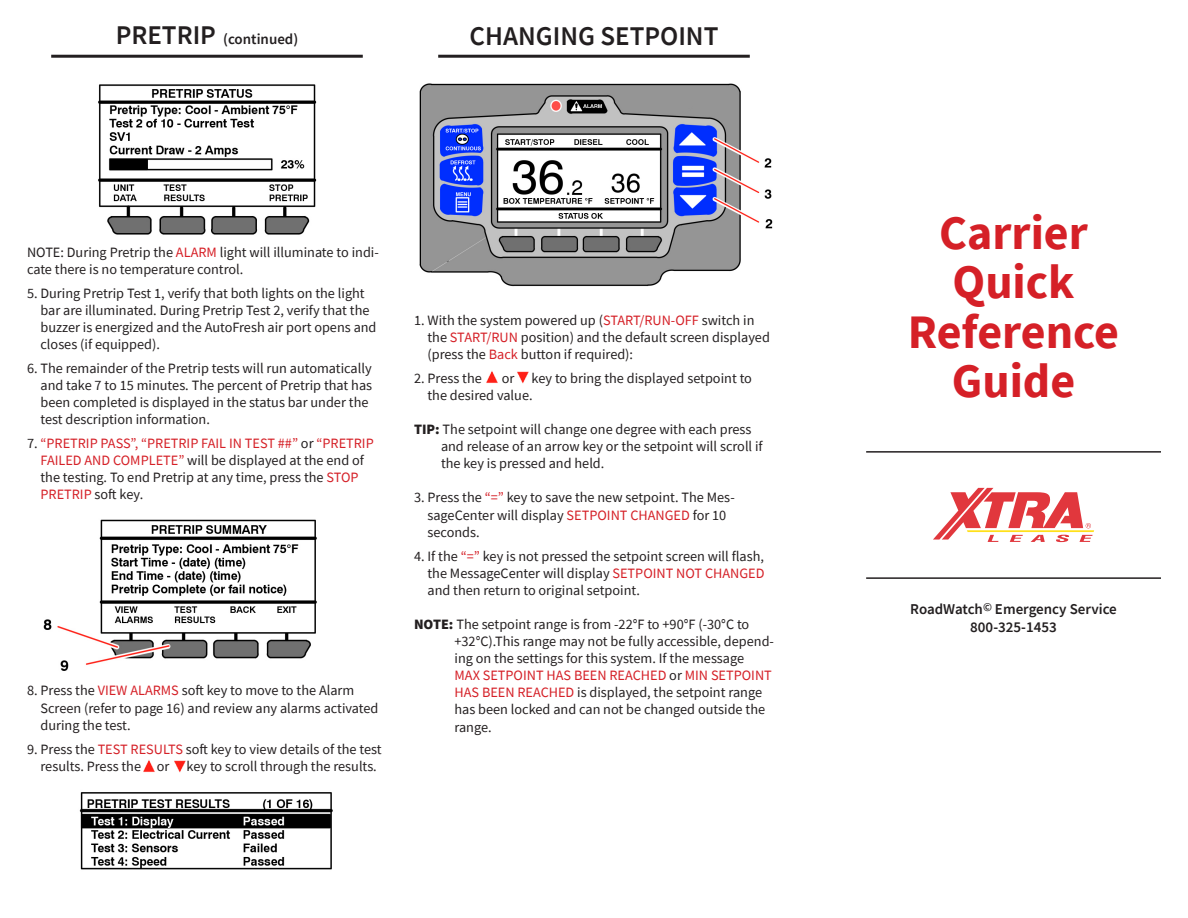
<style>
.page{position:relative;width:1188px;height:918px;background:#fff}
.page>*{position:absolute;margin:0;border:0;box-sizing:border-box;transform-origin:0 0}
.t1{font:700 48px "Source Sans Pro";color:#d52027}
.t2{font:600 27px "Source Sans Pro";color:#231f20}
.t3{font:600 15px "Source Sans Pro";color:#231f20}
.t4{font:14.25px/17.1px "Source Sans Pro";color:#231f20}
.s1{font-size:27px}
.s2{color:#d62027}
.s3{color:#d52027}
.s4{font-weight:900}
</style>
<div class="page">
<svg style="left:933px;top:488px;width:161px;height:54px"></svg>
<img style="left:98px;top:84px;width:219px;height:151px">
<img style="left:43px;top:519px;width:274px;height:152px">
<img style="left:79px;top:792px;width:254px;height:78px">
<img style="left:419px;top:83px;width:354px;height:204px">
<hr style="left:866px;top:451px;width:295px;height:2px;background:#231f20">
<img style="left:517px;top:371px;width:12px;height:13px">
<svg style="left:486px;top:371px;width:12px;height:12px"></svg>
<svg style="left:174px;top:760px;width:12px;height:12px"></svg>
<svg style="left:143px;top:760px;width:12px;height:12px"></svg>
<hr style="left:51px;top:55px;width:312px;height:3px;background:#231f20">
<hr style="left:438px;top:55px;width:312px;height:3px;background:#231f20">
<hr style="left:866px;top:577px;width:295px;height:2px;background:#231f20">
<p class="t3" style="left:116px;top:30px;width:184px"><span class="s1">PRETRIP</span> (continued)</p>
<p class="t2" style="left:470px;top:18px;width:250px">CHANGING SETPOINT</p>
<p class="t4" style="left:27px;top:243px;width:353px">NOTE: During Pretrip the <span class="s2">ALARM</span> light will illuminate to indi&shy;cate there is no temperature control.</p>
<p class="t4" style="left:40px;top:284px;width:338px;text-indent:-14px">5. During Pretrip Test 1, verify that both lights on the light bar are illuminated. During Pretrip Test 2, verify that the buzzer is energized and the AutoFresh air port opens and closes (if equipped).</p>
<p class="t4" style="left:40px;top:359px;width:333px;text-indent:-14px">6. The remainder of the Pretrip tests will run automatically and take 7 to 15 minutes. The percent of Pretrip that has been completed is displayed in the status bar under the test description information.</p>
<p class="t4" style="left:40px;top:435px;width:335px;text-indent:-14px">7. <span class="s3">“PRETRIP PASS”, “PRETRIP FAIL IN TEST ##”</span> or <span class="s3">“PRETRIP FAILED AND COMPLETE”</span> will be displayed at the end of the testing. To end Pretrip at any time, press the <span class="s3">STOP PRETRIP</span> soft key.</p>
<p class="t4" style="left:40px;top:682px;width:339px;text-indent:-14px">8. Press the <span class="s3">VIEW ALARMS</span> soft key to move to the Alarm<br>Screen (refer to page 16) and review any alarms activated during the test.</p>
<p class="t4" style="left:40px;top:740px;width:343px;text-indent:-14px">9. Press the <span class="s3">TEST RESULTS</span> soft key to view details of the test results. Press the or key to scroll through the results.</p>
<p class="t4" style="left:428px;top:311px;width:344px;text-indent:-14px">1. With the system powered up (<span class="s3">START/RUN-OFF</span> switch in the <span class="s3">START/RUN</span> position) and the default screen displayed (press the <span class="s3">Back</span> button if required):</p>
<p class="t4" style="left:414px;top:369px;width:69px">2. Press the</p>
<p class="t4" style="left:428px;top:369px;width:326px;text-indent:74px">or key to bring the displayed setpoint to the desired value.</p>
<p class="t4" style="left:441px;top:421px;width:323px;text-indent:-27px"><span class="s4">TIP:</span> The setpoint will change one degree with each press and release of an arrow key or the setpoint will scroll if the key is pressed and held.</p>
<p class="t4" style="left:428px;top:489px;width:309px;text-indent:-14px">3. Press the <span class="s3">“=”</span> key to save the new setpoint. The Mes&shy;sageCenter will display <span class="s3">SETPOINT CHANGED</span> for 10 seconds.</p>
<p class="t4" style="left:428px;top:547px;width:339px;text-align:justify;text-indent:-14px">4. If the <span class="s3">“=”</span> key is not pressed the setpoint screen will flash, the MessageCenter will display <span class="s3">SETPOINT NOT CHANGED </span>and then return to original setpoint.</p>
<p class="t4" style="left:454px;top:616px;width:321px;text-indent:-40px"><span class="s4">NOTE:</span> The setpoint range is from -22°F to +90°F (-30°C to +32°C).This range may not be fully accessible, depend&shy;ing on the settings for this system. If the message<br><span class="s3">MAX SETPOINT HAS BEEN REACHED</span> or <span class="s3">MIN SETPOINT HAS BEEN REACHED</span> is displayed, the setpoint range has been locked and can not be changed outside the range.</p>
<p class="t1" style="left:939px;top:200px;width:150px">Carrier</p>
<p class="t1" style="left:953px;top:250px;width:124px">Quick</p>
<p class="t1" style="left:908px;top:299px;width:213px">Reference</p>
<p class="t1" style="left:952px;top:349px;width:125px">Guide</p>
<p class="t3" style="left:910px;top:599px;width:208px">RoadWatch<sup>©</sup> Emergency Service</p>
<p class="t3" style="left:970px;top:617px;width:88px">800-325-1453</p>
</div>
